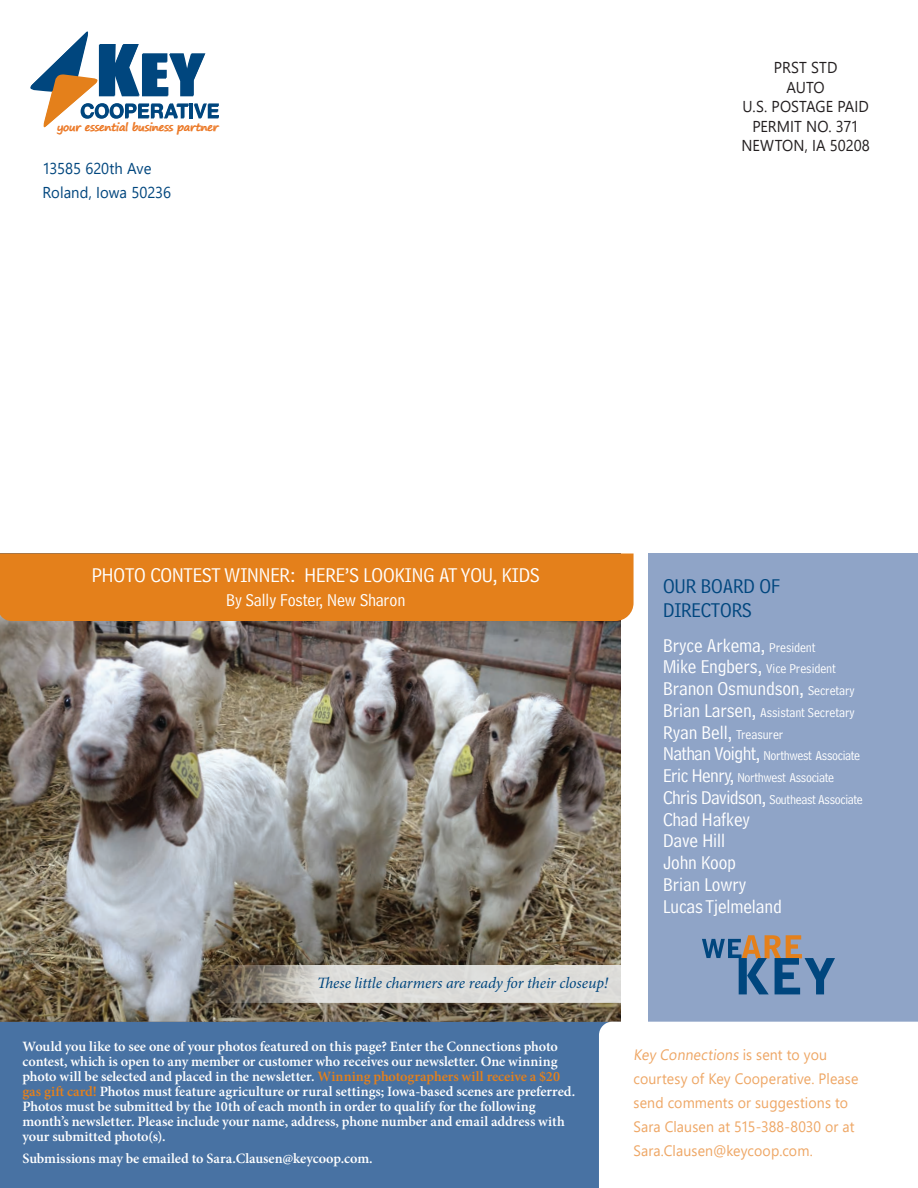
<style>
.page{position:relative;width:918px;height:1188px;background:#fff}
.page>*{position:absolute;margin:0;border:0;box-sizing:border-box;transform-origin:0 0}
.t1{font:21px "Bell Centennial Std Address";letter-spacing:-.005em;color:#fff}
.t2{font:21px/24px "Bell Centennial Std Address";letter-spacing:-.005em;color:#00467e}
.t3{font:19.5px/21.8px "Bell Centennial Std Address";letter-spacing:-.005em;color:#fff}
.t4{font:18px "Bell Centennial Std Address";letter-spacing:-.005em;color:#fff}
.t5{font:15.75px/19.5px "Segoe UI";color:#231f20;text-align:center;scale:.94 1}
.t6{font:italic 15.75px "Minion Pro";letter-spacing:-.01em;color:#00467e}
.t7{font:15.75px/24px "Segoe UI";color:#00467e;scale:.94 1}
.t8{font:15px/24px "Segoe UI";letter-spacing:.01em;color:#eea664;scale:.94 1}
.t9{font:600 14.25px/15px "Minion Pro";letter-spacing:-.005em;color:#fff}
.t10{font:13.5px/21.8px "Bell Centennial Std Address";letter-spacing:-.025em;color:#fff}
.t11{font:13.5px "Bell Centennial Std Address";letter-spacing:-.005em;color:#fff}
.t12{font:10.8px "Segoe Print";letter-spacing:-.02em;color:#eb741f}
.s1{color:#e4801b}
.s2{font-size:13.5px}
.s3{font-size:19.5px}
</style>
<div class="page">
<div style="left:0;top:900px;width:621px;height:288px;background:#4872a3"></div>
<img style="left:0;top:621px;width:621px;height:401px">
<div style="left:648px;top:554px;width:270px;height:634px;background:#8fa4c7"></div>
<div style="left:599px;top:1022px;width:319px;height:166px;background:#fff"></div>
<svg style="left:702px;top:935px;width:133px;height:59px"></svg>
<div style="left:0;top:554px;width:634px;height:67px;background:#e4801b"></div>
<svg style="left:167px;top:965px;width:454px;height:37px;background:#c3c2be"></svg>
<svg style="left:30px;top:31px;width:189px;height:96px"></svg>
<p class="t12" style="left:57px;top:117px;width:163px">your essential business partner</p>
<p class="t7" style="left:42px;top:155px;width:138px">13585 620th Ave<br>Roland, Iowa 50236</p>
<p class="t5" style="left:741px;top:57px;width:138px">PRST STD<br>AUTO<br>U.S. POSTAGE PAID<br>PERMIT NO. 371<br>NEWTON, IA 50208</p>
<h1 class="t1" style="left:92px;top:563px;width:449px">PHOTO CONTEST WINNER: HERE’S LOOKING AT YOU, KIDS</h1>
<p class="t4" style="left:226px;top:590px;width:181px">By Sally Foster, New Sharon</p>
<p class="t6" style="left:317px;top:973px;width:293px">These little charmers are ready for their closeup!</p>
<p class="t9" style="left:22px;top:1039px;width:554px">Would you like to see one of your photos featured on this page? Enter the Connections photo contest, which is open to any member or customer who receives our newsletter. One winning photo will be selected and placed in the newsletter. <span class="s1">Winning photographers will receive a $20 gas gift card!</span> Photos must feature agriculture or rural settings; Iowa-based scenes are preferred.<br>Photos must be submitted by the 10th of each month in order to qualify for the following month’s newsletter. Please include your name, address, phone number and email address with your submitted photo(s).</p>
<p class="t9" style="left:22px;top:1151px;width:352px">Submissions may be emailed to Sara.Clausen@keycoop.com.</p>
<h1 class="t2" style="left:663px;top:574px;width:119px">OUR BOARD OF<br>DIRECTORS</h1>
<h2 class="t3" style="left:663px;top:634px;width:154px">Bryce Arkema, <span class="s2">President</span></h2>
<p class="t11" style="left:663px;top:661px;width:174px"><span class="s3">Mike Engbers,</span> Vice President</p>
<h2 class="t3" style="left:663px;top:678px;width:193px">Branon Osmundson, <span class="s2">Secretary</span></h2>
<p class="t11" style="left:663px;top:705px;width:193px"><span class="s3">Brian Larsen,</span> Assistant Secretary</p>
<h2 class="t3" style="left:663px;top:721px;width:122px">Ryan Bell, <span class="s2">Treasurer</span></h2>
<p class="t10" style="left:663px;top:745px;width:201px"><span class="s3">Nathan Voight,</span> Northwest Associate<br><span class="s3">Eric Henry,</span> Northwest Associate<br><span class="s3">Chris Davidson,</span> Southeast Associate</p>
<h2 class="t3" style="left:663px;top:808px;width:120px">Chad Hafkey<br>Dave Hill<br>John Koop<br>Brian Lowry<br>Lucas Tjelmeland</h2>
<p class="t8" style="left:634px;top:1042px;width:241px">Key Connections i s s e n t to yo u courtesy of Key Cooperative. Please send comments or suggestions to<br>Sara Clausen at 515-388-8030 or at<br>Sara.Clausen@keycoop.com.</p>
</div>
